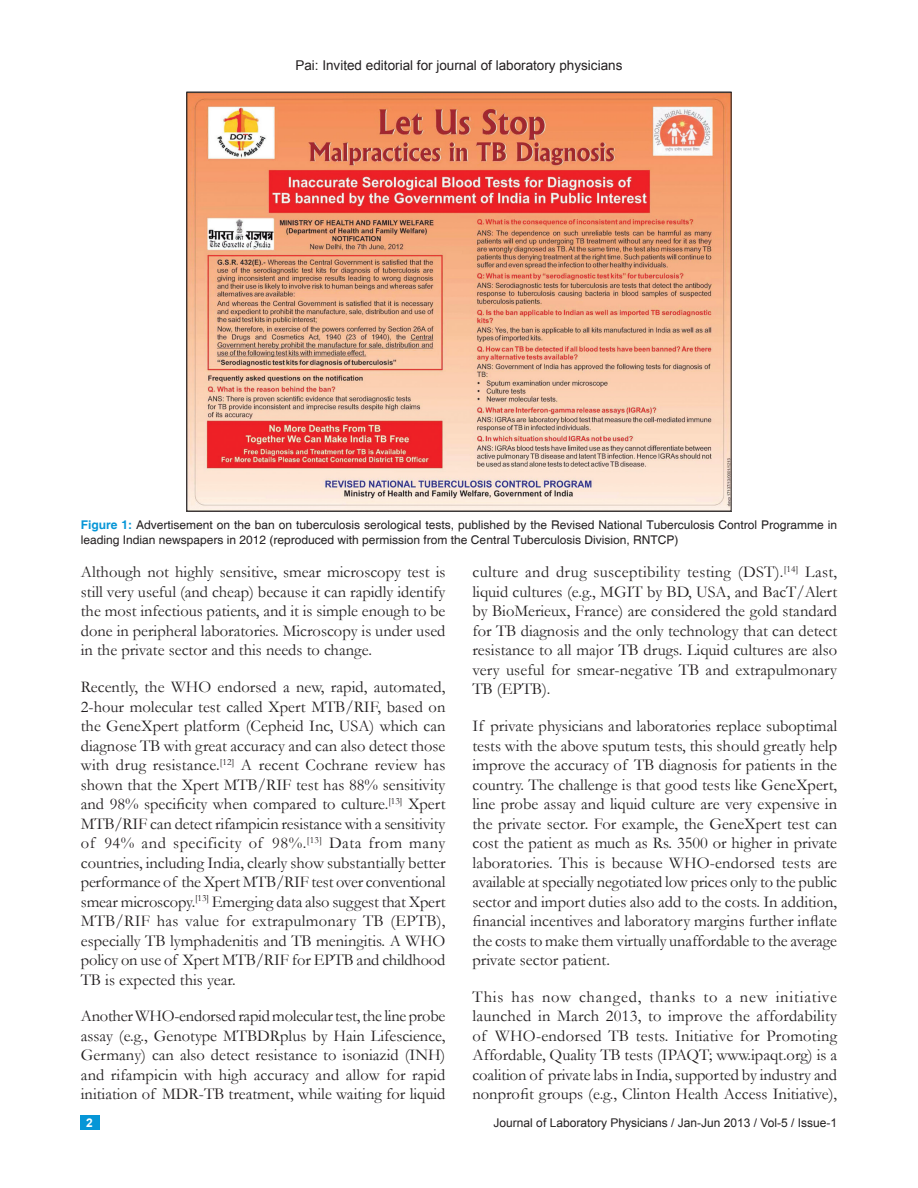
<style>
.page{position:relative;width:918px;height:1188px;background:#fff}
.page>*{position:absolute;margin:0;border:0;box-sizing:border-box;transform-origin:0 0}
.t1{font:16.5px/19.5px "Garamond";color:#231f20;text-align:justify}
.t2{font:13.5px "Arial";color:#231f20}
.t3{font:12px/15px "Helvetica";color:#231f20}
.t4{font:12px "Arial";color:#231f20}
.t5{font:700 12px "Arial";color:#fff}
.s1{font-weight:700;color:#0696d7}
</style>
<div class="page">
<div style="left:80px;top:1115px;width:20px;height:15px;background:#0696d7"></div>
<img style="left:189px;top:94px;width:540px;height:415px">
<p class="t2" style="left:295px;top:57px;width:329px">Pai: Invited editorial for journal of laboratory physicians</p>
<p class="t3" style="left:81px;top:518px;width:758px"><span class="s1">Figure 1:</span> Advertisement on the ban on tuberculosis serological tests, published by the Revised National Tuberculosis Control Programme in leading Indian newspapers in 2012 (reproduced with permission from the Central Tuberculosis Division, RNTCP)</p>
<p class="t1" style="left:81px;top:562px;width:366px">Although not highly sensitive, smear microscopy test is still very useful (and cheap) because it can rapidly identify the most infectious patients, and it is simple enough to be done in peripheral laboratories. Microscopy is under used in the private sector and this needs to change.</p>
<p class="t1" style="left:81px;top:677px;width:366px">Recently, the WHO endorsed a new, rapid, automated, 2‑hour molecular test called Xpert MTB/RIF, based on the GeneXpert platform (Cepheid Inc, USA) which can diagnose TB with great accuracy and can also detect those with drug resistance.<sup>[12]</sup> A recent Cochrane review has shown that the Xpert MTB/RIF test has 88% sensitivity and 98% specificity when compared to culture.<sup>[13]</sup> Xpert MTB/RIF can detect rifampicin resistance with a sensitivity of 94% and specificity of 98%.<sup>[13]</sup> Data from many countries, including India, clearly show substantially better performance of the Xpert MTB/RIF test over conventional smear microscopy.<sup>[13]</sup> Emerging data also suggest that Xpert MTB/RIF has value for extrapulmonary TB (EPTB), especially TB lymphadenitis and TB meningitis. A WHO policy on use of Xpert MTB/RIF for EPTB and childhood TB is expected this year.</p>
<p class="t1" style="left:81px;top:1006px;width:366px">Another WHO‑endorsed rapid molecular test, the line probe assay (e.g., Genotype MTBDRplus by Hain Lifescience, Germany) can also detect resistance to isoniazid (INH) and rifampicin with high accuracy and allow for rapid initiation of MDR‑TB treatment, while waiting for liquid</p>
<p class="t1" style="left:472px;top:562px;width:366px">culture and drug susceptibility testing (DST).<sup>[14]</sup> Last, liquid cultures (e.g., MGIT by BD, USA, and BacT/Alert by BioMerieux, France) are considered the gold standard for TB diagnosis and the only technology that can detect resistance to all major TB drugs. Liquid cultures are also very useful for smear‑negative TB and extrapulmonary TB (EPTB).</p>
<p class="t1" style="left:472px;top:716px;width:366px">If private physicians and laboratories replace suboptimal tests with the above sputum tests, this should greatly help improve the accuracy of TB diagnosis for patients in the country. The challenge is that good tests like GeneXpert, line probe assay and liquid culture are very expensive in the private sector. For example, the GeneXpert test can cost the patient as much as Rs. 3500 or higher in private laboratories. This is because WHO‑endorsed tests are available at specially negotiated low prices only to the public sector and import duties also add to the costs. In addition, financial incentives and laboratory margins further inflate the costs to make them virtually unaffordable to the average private sector patient.</p>
<p class="t1" style="left:472px;top:986px;width:366px">This has now changed, thanks to a new initiative launched in March 2013, to improve the affordability of WHO‑endorsed TB tests. Initiative for Promoting Affordable, Quality TB tests (IPAQT; www.ipaqt.org) is a coalition of private labs in India, supported by industry and nonprofit groups (e.g., Clinton Health Access Initiative),</p>
<p class="t5" style="left:86px;top:1115px;width:8px">2</p>
<p class="t4" style="left:494px;top:1115px;width:345px">Journal of Laboratory Physicians / Jan-Jun 2013 / Vol-5 / Issue-1</p>
</div>
